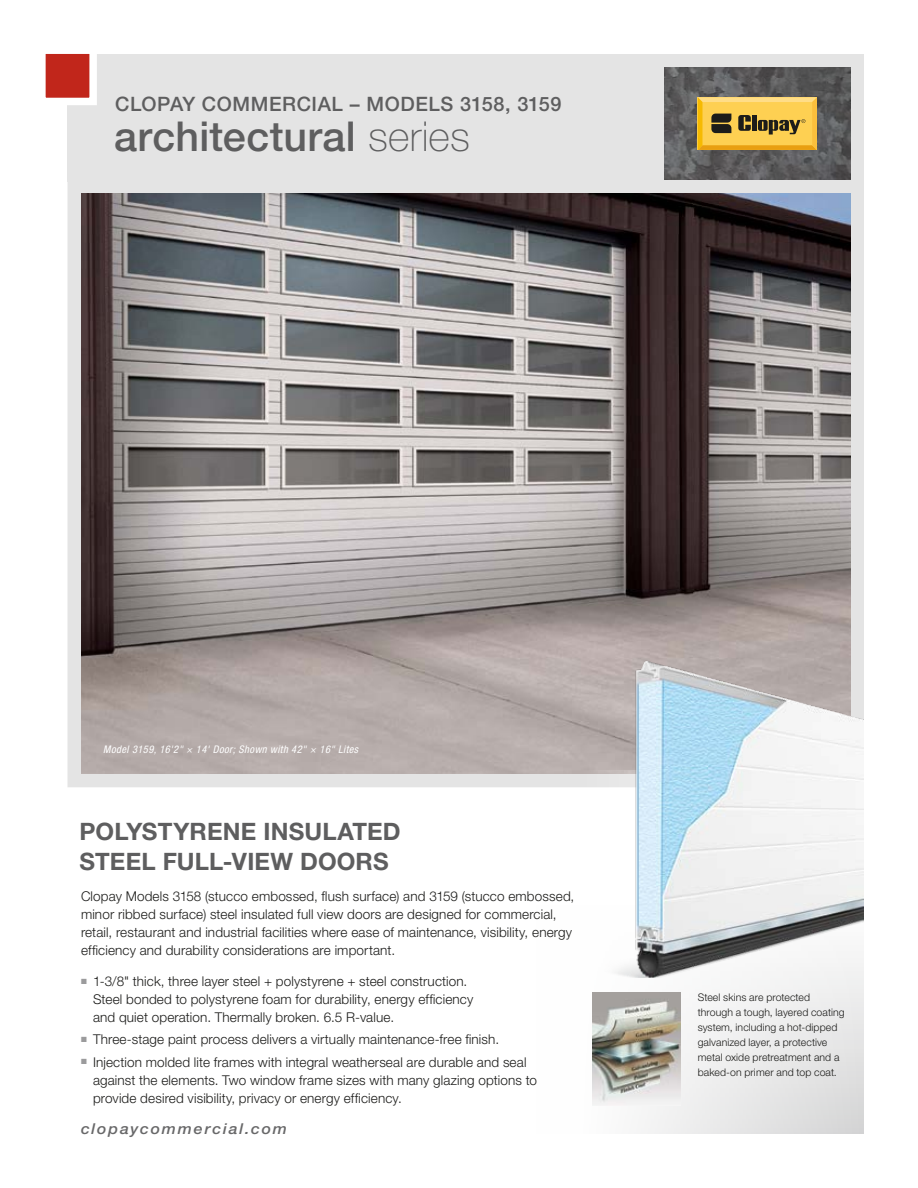
<style>
.page{position:relative;width:918px;height:1188px;background:#fff}
.page>*{position:absolute;margin:0;border:0;box-sizing:border-box;transform-origin:0 0}
.t1{font:500 41.25px "Helvetica Neue LT Std";letter-spacing:.01em;color:#5e5e5f}
.t2{font:700 24px/30px "Helvetica Neue LT Std";letter-spacing:.005em;color:#5e5e5f}
.t3{font:500 19.8px "Helvetica Neue LT Std";letter-spacing:.03em;color:#5e5e5f}
.t4{font:italic 500 15px "Helvetica Neue LT Std";letter-spacing:.11em;color:#686869;scale:1.07 1}
.t5{font:300 13.5px/18px "Helvetica Neue LT Std";letter-spacing:.01em;color:#1c1c1a}
.t6{font:300 10.5px/15px "Helvetica Neue LT Std";letter-spacing:.01em;color:#1c1c1a}
.t7{font:italic condensed 10.5px "Helvetica Neue LT Std";letter-spacing:.04em;color:#fff}
.s1{font-weight:100}
</style>
<div class="page">
<div style="left:68px;top:180px;width:796px;height:607px;background:#e4e4e4"></div>
<img style="left:81px;top:193px;width:769px;height:581px">
<div style="left:68px;top:54px;width:796px;height:127px;background:#e4e4e4"></div>
<img style="left:664px;top:68px;width:186px;height:112px">
<svg style="left:698px;top:97px;width:119px;height:53px;background:#dab044"></svg>
<div style="left:537px;top:770px;width:327px;height:364px;background:linear-gradient(to right,#fff,#e2e2e2)"></div>
<img style="left:593px;top:992px;width:88px;height:114px">
<img style="left:603px;top:661px;width:261px;height:317px">
<svg style="left:45px;top:54px;width:52px;height:55px;background:#d46c65"></svg>
<h3 class="t3" style="left:115px;top:92px;width:448px">CLOPAY COMMERCIAL – MODELS 3158, 3159</h3>
<h1 class="t1" style="left:114px;top:112px;width:357px">architectural <span class="s1">series</span></h1>
<p class="t7" style="left:103px;top:744px;width:256px">Model 3159, 16'2" × 14' Door; Shown with 42" × 16" Lites</p>
<h2 class="t2" style="left:79px;top:816px;width:323px">POLYSTYRENE INSULATED<br>STEEL FULL-VIEW DOORS</h2>
<p class="t5" style="left:81px;top:887px;width:495px">Clopay Models 3158 (stucco embossed, flush surface) and 3159 (stucco embossed, minor ribbed surface) steel insulated full view doors are designed for commercial, retail, restaurant and industrial facilities where ease of maintenance, visibility, energy efficiency and durability considerations are important.</p>
<p class="t5" style="left:93px;top:972px;width:382px;text-indent:-12px"><sup>■</sup> 1-3/8" thick, three layer steel + polystyrene + steel construction.<br>Steel bonded to polystyrene foam for durability, energy efficiency and quiet operation. Thermally broken. 6.5 R-value.</p>
<p class="t5" style="left:81px;top:1030px;width:420px"><sup>■</sup> Three-stage paint process delivers a virtually maintenance-free finish.</p>
<p class="t5" style="left:93px;top:1053px;width:445px;text-indent:-12px"><sup>■</sup> Injection molded lite frames with integral weatherseal are durable and seal against the elements. Two window frame sizes with many glazing options to provide desired visibility, privacy or energy efficiency.</p>
<p class="t4" style="left:81px;top:1120px;width:194px">clopaycommercial.com</p>
<p class="t6" style="left:698px;top:989px;width:149px">Steel skins are protected through a tough, layered coating system, including a hot-dipped galvanized layer, a protective metal oxide pretreatment and a baked-on primer and top coat.</p>
</div>
